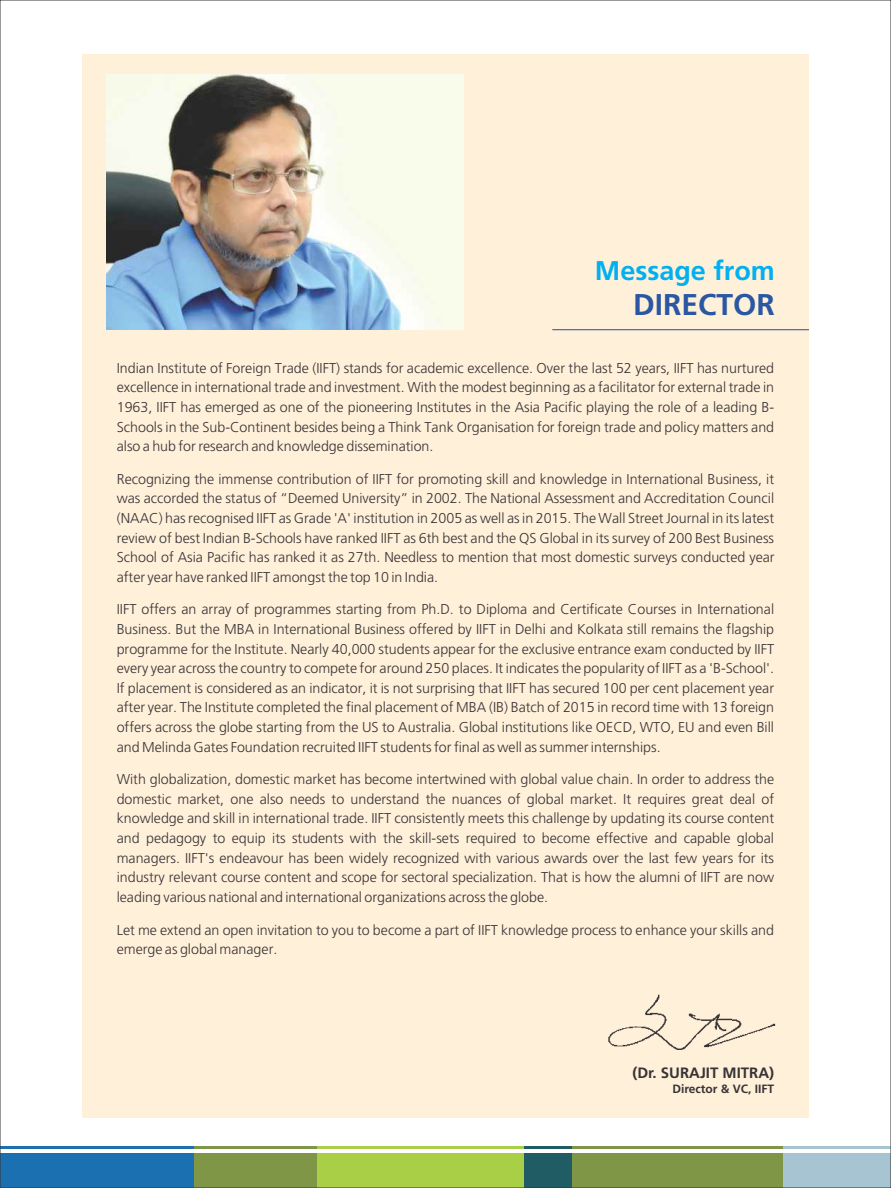
<style>
.page{position:relative;width:891px;height:1188px;background:#fff}
.page>*{position:absolute;margin:0;border:0;box-sizing:border-box;transform-origin:0 0}
.t1{font:700 30px "Frutiger CE";color:#2957a3}
.t2{font:700 27px "Frutiger CE";color:#00b0f0}
.t3{font:700 15px "Frutiger";color:#383336}
.t4{font:300 14.25px/19.6px "Frutiger CE";color:#383336;text-align:justify}
.t5{font:700 12px "Frutiger";color:#383336}
</style>
<div class="page">
<div style="left:0;top:1154px;width:194px;height:34px;background:#1a70b0"></div>
<hr style="left:0;top:1146px;width:194px;height:3px;background:#1a70b0">
<div style="left:194px;top:1154px;width:123px;height:34px;background:#809647"></div>
<hr style="left:194px;top:1146px;width:123px;height:3px;background:#809647">
<div style="left:317px;top:1154px;width:208px;height:34px;background:#a8cf45"></div>
<hr style="left:317px;top:1146px;width:208px;height:3px;background:#a8cf45">
<div style="left:525px;top:1154px;width:47px;height:34px;background:#1f5c63"></div>
<hr style="left:525px;top:1146px;width:47px;height:3px;background:#1f5c63">
<div style="left:572px;top:1154px;width:211px;height:34px;background:#809647"></div>
<hr style="left:572px;top:1146px;width:211px;height:3px;background:#809647">
<div style="left:783px;top:1154px;width:108px;height:34px;background:#a6c4d1"></div>
<hr style="left:783px;top:1146px;width:108px;height:3px;background:#a6c4d1">
<div style="left:82px;top:54px;width:727px;height:1064px;background:#fff0d9"></div>
<img style="left:608px;top:994px;width:168px;height:56px">
<img style="left:106px;top:74px;width:357px;height:255px">
<hr style="left:552px;top:329px;width:257px;height:1px;background:#2957a3">
<h2 class="t2" style="left:595px;top:260px;width:182px">Message from</h2>
<h1 class="t1" style="left:633px;top:293px;width:143px">DIRECTOR</h1>
<p class="t4" style="left:117px;top:359px;width:659px">Indian Institute of Foreign Trade (IIFT) stands for academic excellence. Over the last 52 years, IIFT has nurtured excellence in international trade and investment. With the modest beginning as a facilitator for external trade in 1963, IIFT has emerged as one of the pioneering Institutes in the Asia Pacific playing the role of a leading B-Schools in the Sub-Continent besides being a Think Tank Organisation for foreign trade and policy matters and also a hub for research and knowledge dissemination.</p>
<p class="t4" style="left:117px;top:470px;width:659px">Recognizing the immense contribution of IIFT for promoting skill and knowledge in International Business, it was accorded the status of “Deemed University” in 2002. The National Assessment and Accreditation Council (NAAC) has recognised IIFT as Grade 'A' institution in 2005 as well as in 2015. The Wall Street Journal in its latest review of best Indian B-Schools have ranked IIFT as 6th best and the QS Global in its survey of 200 Best Business School of Asia Pacific has ranked it as 27th. Needless to mention that most domestic surveys conducted year after year have ranked IIFT amongst the top 10 in India.</p>
<p class="t4" style="left:117px;top:601px;width:659px">IIFT offers an array of programmes starting from Ph.D. to Diploma and Certificate Courses in International Business. But the MBA in International Business offered by IIFT in Delhi and Kolkata still remains the flagship programme for the Institute. Nearly 40,000 students appear for the exclusive entrance exam conducted by IIFT every year across the country to compete for around 250 places. It indicates the popularity of IIFT as a 'B-School'.<br>If placement is considered as an indicator, it is not surprising that IIFT has secured 100 per cent placement year after year. The Institute completed the final placement of MBA (IB) Batch of 2015 in record time with 13 foreign offers across the globe starting from the US to Australia. Global institutions like OECD, WTO, EU and even Bill and Melinda Gates Foundation recruited IIFT students for final as well as summer internships.</p>
<p class="t4" style="left:117px;top:771px;width:659px">With globalization, domestic market has become intertwined with global value chain. In order to address the domestic market, one also needs to understand the nuances of global market. It requires great deal of knowledge and skill in international trade. IIFT consistently meets this challenge by updating its course content and pedagogy to equip its students with the skill-sets required to become effective and capable global managers. IIFT's endeavour has been widely recognized with various awards over the last few years for its industry relevant course content and scope for sectoral specialization. That is how the alumni of IIFT are now leading various national and international organizations across the globe.</p>
<p class="t4" style="left:117px;top:921px;width:659px">Let me extend an open invitation to you to become a part of IIFT knowledge process to enhance your skills and emerge as global manager.</p>
<p class="t3" style="left:632px;top:1067px;width:143px">(Dr. SURAJIT MITRA)</p>
<p class="t5" style="left:673px;top:1084px;width:103px">Director &amp; VC, IIFT</p>
</div>
